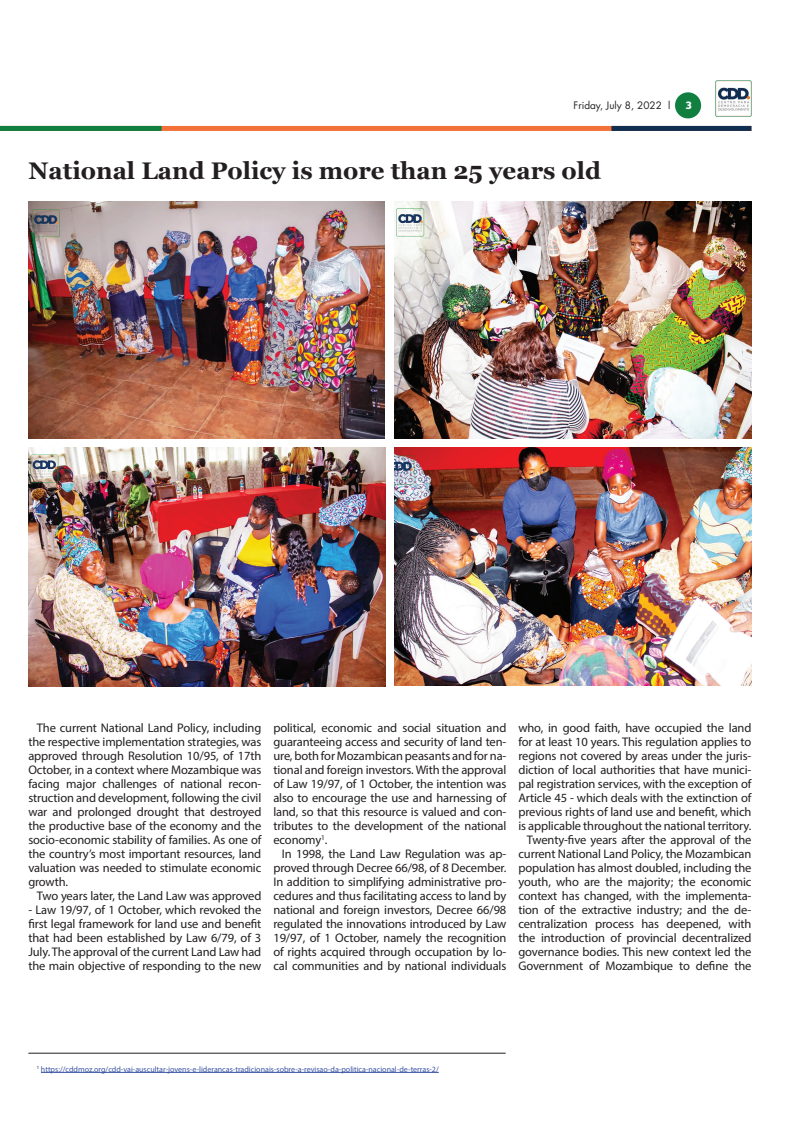
<style>
.page{position:relative;width:794px;height:1134px;background:#fff}
.page>*{position:absolute;margin:0;border:0;box-sizing:border-box;transform-origin:0 0}
.t1{font:700 24px "Georgia";color:#231f20}
.t2{font:12.5px/14px "Myriad Pro";letter-spacing:-.01em;color:#231f20;text-align:justify}
.t3{font:10px "Futura LT";color:#231f20}
.t4{font:700 10px "Popular";color:#fff}
.t5{font:8px "Myriad Pro";color:#3853a3}
</style>
<div class="page">
<div style="left:0;top:126px;width:751px;height:5px;background:#f37138"></div>
<div style="left:0;top:126px;width:162px;height:5px;background:#107f40"></div>
<div style="left:611px;top:126px;width:140px;height:5px;background:#102e4f"></div>
<div style="left:675px;top:92px;width:26px;height:26px;background:#107f40;border-radius:50%"></div>
<img style="left:716px;top:81px;width:35px;height:35px">
<img style="left:28px;top:201px;width:357px;height:238px">
<img style="left:395px;top:201px;width:356px;height:238px">
<img style="left:28px;top:448px;width:357px;height:238px">
<img style="left:395px;top:448px;width:356px;height:238px">
<hr style="left:41px;top:1072px;width:398px;height:1px;background:#3853a3">
<hr style="left:28px;top:1053px;width:478px;height:1px;background:#231f20">
<p class="t3" style="left:573px;top:99px;width:98px">Friday, July 8, 2022 l</p>
<p class="t4" style="left:685px;top:98px;width:7px">3</p>
<h1 class="t1" style="left:28px;top:153px;width:574px">National Land Policy is more than 25 years old</h1>
<p class="t2" style="left:28px;top:721px;width:234px;text-indent:8px">The current National Land Policy, including the respective implementation strategies, was approved through Resolution 10/95, of 17th October, in a context where Mozambique was facing major challenges of national recon&shy;struction and development, following the civil war and prolonged drought that destroyed the productive base of the economy and the socio-economic stability of families. As one of the country’s most important resources, land valuation was needed to stimulate economic growth.</p>
<p class="t2" style="left:37px;top:889px;width:226px">Two years later, the Land Law was approved</p>
<p class="t2" style="left:28px;top:903px;width:234px">- Law 19/97, of 1 October, which revoked the first legal framework for land use and benefit that had been established by Law 6/79, of 3<br>July. The approval of the current Land Law had the main objective of responding to the new</p>
<p class="t2" style="left:273px;top:721px;width:234px">political, economic and social situation and guaranteeing access and security of land ten&shy;ure, both for Mozambican peasants and for na&shy;tional and foreign investors. With the approval of Law 19/97, of 1 October, the intention was also to encourage the use and harnessing of land, so that this resource is valued and con&shy;tributes to the development of the national economy<sup>1</sup>.</p>
<p class="t2" style="left:273px;top:847px;width:234px;text-indent:9px">In 1998, the Land Law Regulation was ap&shy;proved through Decree 66/98, of 8 December.<br>In addition to simplifying administrative pro&shy;cedures and thus facilitating access to land by national and foreign investors, Decree 66/98 regulated the innovations introduced by Law 19/97, of 1 October, namely the recognition of rights acquired through occupation by lo&shy;cal communities and by national individuals</p>
<p class="t2" style="left:518px;top:721px;width:234px;text-align:right">who, in good faith, have occupied the land for at least 10 years. This regulation applies to regions not covered by areas under the juris&shy;diction of local authorities that have munici&shy;pal registration services, with the exception of Article 45 - which deals with the extinction of previous rights of land use and benefit, which is applicable throughout the national territory.<br>Twenty-five years after the approval of the current National Land Policy, the Mozambican population has almost doubled, including the youth, who are the majority; the economic context has changed, with the implementa&shy;tion of the extractive industry; and the de&shy;centralization process has deepened, with the introduction of provincial decentralized governance bodies. This new context led the Government of Mozambique to define the</p>
<p class="t5" style="left:37px;top:1064px;width:403px"><sup>1</sup> https://cddmoz.org/cdd-vai-auscultar-jovens-e-liderancas-tradicionais-sobre-a-revisao-da-politica-nacional-de-terras-2/</p>
</div>
